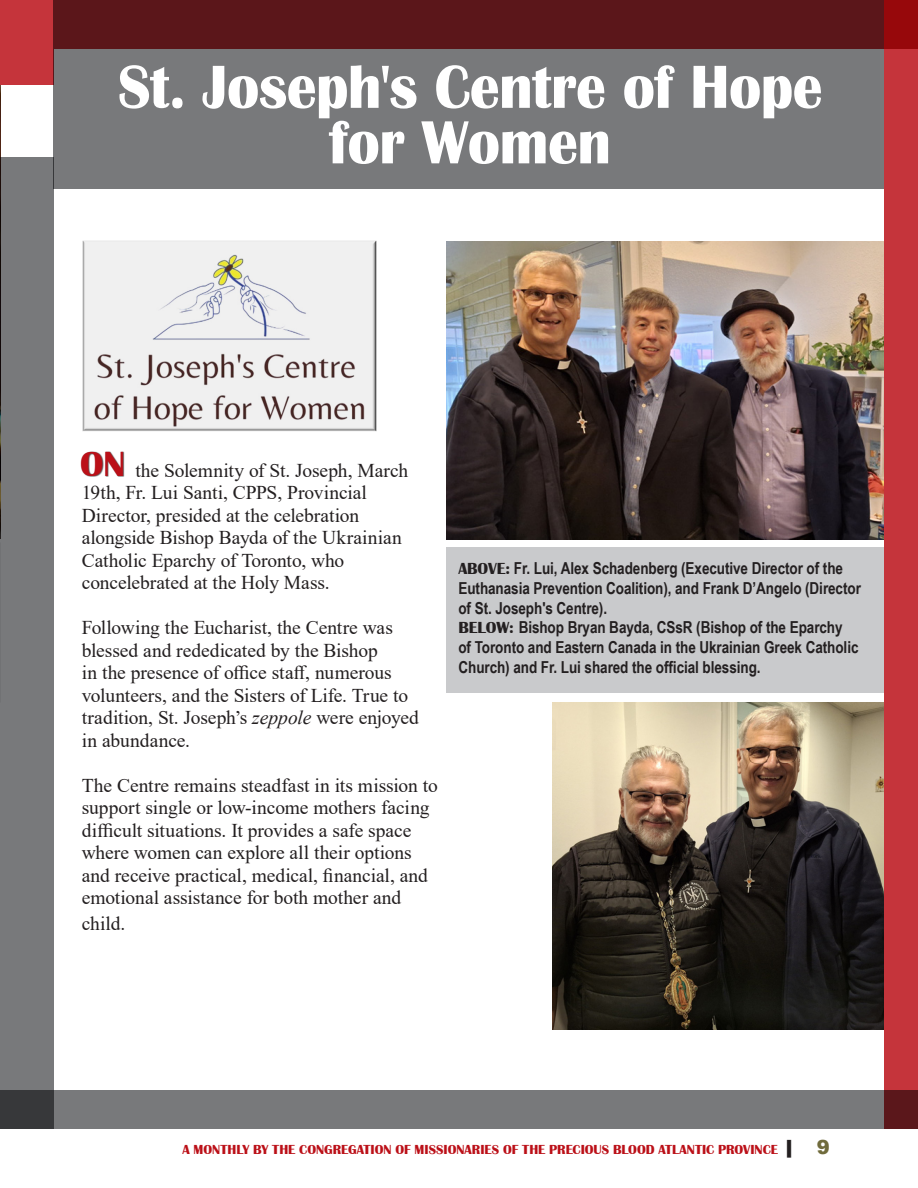
<style>
.page{position:relative;width:918px;height:1188px;background:#fff}
.page>*{position:absolute;margin:0;border:0;box-sizing:border-box;transform-origin:0 0}
.Title_14pt_Black__Centered{font:700 63px "Britannic";letter-spacing:-.01em;color:#fff;scale:.95 1}
.MASTER_PAGE___Magazine_Title_left_aligne{font:700 36px "Britannic";color:#bb1018}
.MASTER_PAGE___Magazine_Title_left_aligne-2{font:19.5px/22.5px "Times New Roman";letter-spacing:-.005em;color:#231f20}
.MASTER_PAGE___Page_Number_left_aligned{font:900 19.5px "Arial";color:#706b3c}
.Subheadline___left_aligned{font:700 16.5px/19.8px "Arial Narrow";letter-spacing:-.005em;color:#231f20}
.MASTER_PAGE___Magazine_Title_left_aligne-3{font:700 13.5px "Britannic";color:#bb1018}
.s1{font-style:italic}
.s2{font-family:"Britannic"}
.s3{font-size:21px;color:#231f20}
</style>
<div class="page">
<div style="left:0;top:1090px;width:918px;height:39px;background:#78797b"></div>
<svg style="left:884px;top:0;width:34px;height:1129px;background:#bf3137"></svg>
<div style="left:0;top:0;width:54px;height:85px;background:#c5343b"></div>
<svg style="left:53px;top:0;width:830px;height:189px;background:#705f61"></svg>
<img style="left:0;top:85px;width:1px;height:72px">
<div style="left:446px;top:548px;width:438px;height:145px;background:#c9cacc"></div>
<img style="left:446px;top:241px;width:438px;height:299px">
<img style="left:552px;top:702px;width:332px;height:327px">
<img style="left:83px;top:241px;width:293px;height:190px">
<div style="left:0;top:157px;width:53px;height:972px;background:#78797b"></div>
<div style="left:81px;top:452px;width:44px;height:25px;background:#231f20;opacity:.75"></div>
<p class="Title_14pt_Black__Centered" style="left:118px;top:51px;width:743px">St. Joseph's Centre of Hope</p>
<p class="Title_14pt_Black__Centered" style="left:329px;top:107px;width:298px">for Women</p>
<p class="MASTER_PAGE___Magazine_Title_left_aligne" style="left:80px;top:444px;width:46px">ON</p>
<p class="MASTER_PAGE___Magazine_Title_left_aligne-2" style="left:82px;top:458px;width:328px;text-indent:54px">the Solemnity of St. Joseph, March 19th, Fr. Lui Santi, CPPS, Provincial Director, presided at the celebration alongside Bishop Bayda of the Ukrainian Catholic Eparchy of Toronto, who concelebrated at the Holy Mass.</p>
<p class="MASTER_PAGE___Magazine_Title_left_aligne-2" style="left:82px;top:616px;width:339px">Following the Eucharist, the Centre was blessed and rededicated by the Bishop<br>in the presence of office staff, numerous volunteers, and the Sisters of Life. True to tradition, St. Joseph’s <span class="s1">zeppole</span> were enjoyed</p>
<p class="MASTER_PAGE___Magazine_Title_left_aligne-2" style="left:82px;top:728px;width:110px">in abundance.</p>
<p class="MASTER_PAGE___Magazine_Title_left_aligne-2" style="left:82px;top:773px;width:358px">The Centre remains steadfast in its mission to support single or low-income mothers facing difficult situations. It provides a safe space where women can explore all their options and receive practical, medical, financial, and emotional assistance for both mother and</p>
<p class="MASTER_PAGE___Magazine_Title_left_aligne-2" style="left:82px;top:911px;width:45px">child.</p>
<p class="Subheadline___left_aligned" style="left:458px;top:558px;width:404px"><span class="s2">ABOVE:</span> Fr. Lui, Alex Schadenberg (Executive Director of the<br>Euthanasia Prevention Coalition), and Frank D’Angelo (Director of St. Joseph's Centre).</p>
<p class="Subheadline___left_aligned" style="left:458px;top:617px;width:402px"><span class="s2">BELOW:</span> Bishop Bryan Bayda, CSsR (Bishop of the Eparchy of Toronto and Eastern Canada in the Ukrainian Greek Catholic<br>Church) and Fr. Lui shared the official blessing.</p>
<p class="MASTER_PAGE___Magazine_Title_left_aligne-3" style="left:183px;top:1142px;width:610px">A MONTHLY BY THE CONGREGATION OF MISSIONARIES OF THE PRECIOUS BLOOD ATLANTIC PROVINCE <span class="s3">|</span></p>
<p class="MASTER_PAGE___Page_Number_left_aligned" style="left:817px;top:1133px;width:15px">9</p>
</div>
